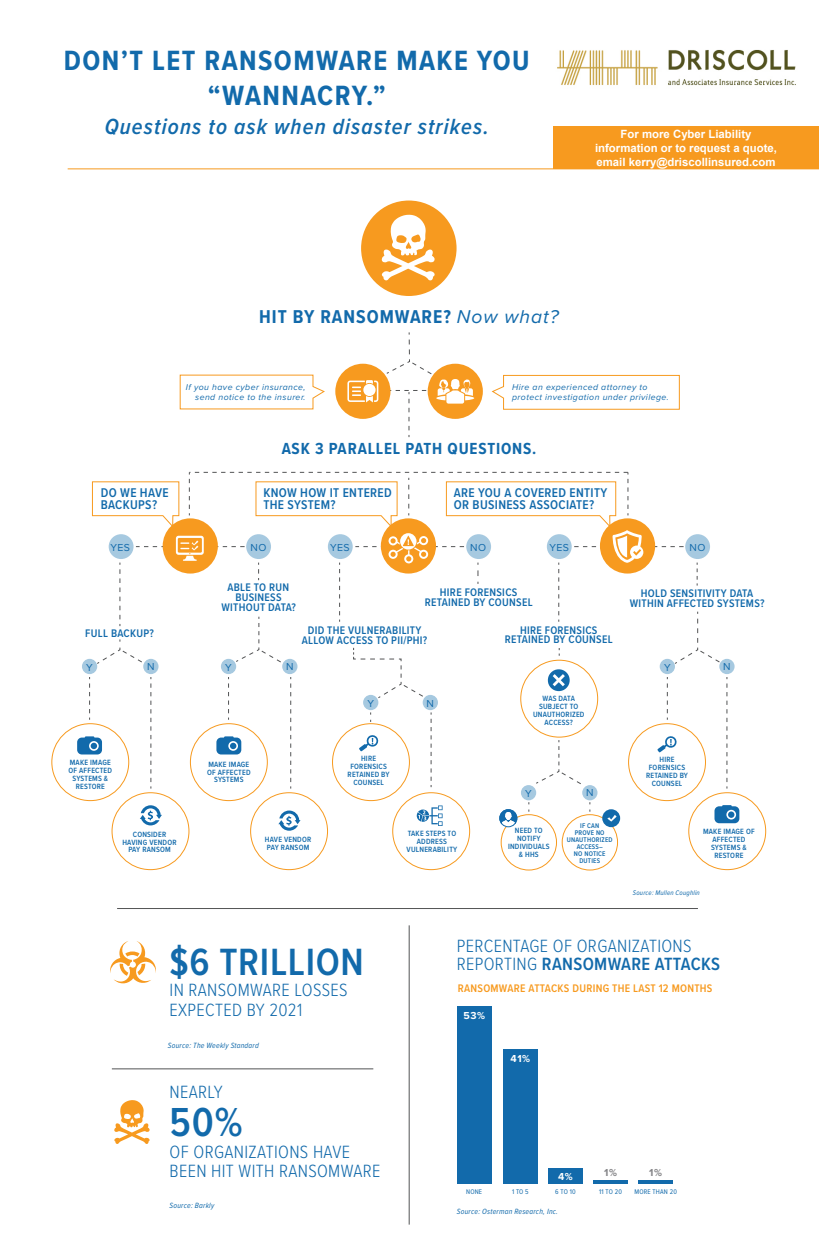
<style>
.page{position:relative;width:819px;height:1260px;background:#fff}
.page>*{position:absolute;margin:0;border:0;box-sizing:border-box;transform-origin:0 0}
.t1{font:600 42px "Proxima Nova Cond";color:#126aab}
.t2{font:600 39.38px "Proxima Nova Cond";letter-spacing:.02em;color:#126aab}
.t3{font:700 28.88px/34.6px "Proxima Nova Cond";letter-spacing:.05em;color:#126aab;text-align:center}
.t4{font:italic 600 22.75px "Proxima Nova Cond";letter-spacing:.05em;color:#126aab}
.t5{font:700 19.25px "Proxima Nova Cond";letter-spacing:.05em;color:#126aab}
.t6{font:300 18.38px/19.2px "Proxima Nova Cond";letter-spacing:.02em;color:#126aab}
.t7{font:700 16.62px "Proxima Nova Cond";letter-spacing:.05em;color:#126aab}
.t8{font:600 13.12px/11.4px "Proxima Nova Cond";letter-spacing:.025em;color:#126aab}
.t9{font:600 11.38px/9.6px "Proxima Nova Cond";letter-spacing:.025em;color:#126aab;text-align:center}
.t10{font:700 11.38px/13.7px "Arial";color:#fff;text-align:center}
.t11{font:600 11.38px "Proxima Nova Cond";letter-spacing:.025em;color:#f79a1f}
.t12{font:10.5px "Proxima Nova";letter-spacing:.05em;color:#126aab}
.t13{font:700 10.5px "Proxima Nova";color:#fff}
.t14{font:700 10.5px "Proxima Nova";color:#848487}
.t15{font:italic 8.75px/10.5px "Proxima Nova";letter-spacing:.05em;color:#126aab;text-align:right}
.t16{font:600 7.88px/7.9px "Proxima Nova Cond";letter-spacing:.025em;color:#126aab;text-align:center}
.t17{font:italic 7.88px "Proxima Nova Cond";letter-spacing:.025em;color:#126aab}
.t18{font:600 7px/7px "Proxima Nova Cond";letter-spacing:.025em;color:#126aab;text-align:center}
.t19{font:7px "Proxima Nova Cond";letter-spacing:.025em;color:#126aab}
.t20{font:italic 7px "Proxima Nova Cond";letter-spacing:.025em;color:#126aab}
.s1{font-family:"Proxima Nova";font-weight:400;font-style:italic}
.s2{color:#1168a9}
.s3{font-weight:600}
</style>
<div class="page">
<div style="left:361px;top:201px;width:96px;height:95px;background:#f79a1f;border-radius:50%"></div>
<svg style="left:382px;top:215px;width:53px;height:65px"></svg>
<hr style="left:117px;top:908px;width:581px;height:1px;background:#535455">
<hr style="left:112px;top:1069px;width:261px;height:1px;background:#535455">
<div style="left:428px;top:364px;width:55px;height:55px;background:#f79a1f;border-radius:50%"></div>
<div style="left:335px;top:364px;width:56px;height:55px;background:#f79a1f;border-radius:50%"></div>
<svg style="left:347px;top:380px;width:31px;height:22px"></svg>
<svg style="left:179px;top:374px;width:146px;height:36px"></svg>
<svg style="left:491px;top:375px;width:189px;height:35px"></svg>
<svg style="left:727px;top:677px;width:1px;height:112px"></svg>
<div style="left:719px;top:659px;width:16px;height:15px;background:#a6c9e0;border-radius:50%"></div>
<div style="left:521px;top:785px;width:15px;height:15px;background:#a6c9e0;border-radius:50%"></div>
<div style="left:582px;top:785px;width:16px;height:15px;background:#a6c9e0;border-radius:50%"></div>
<svg style="left:140px;top:805px;width:22px;height:20px"></svg>
<div style="left:112px;top:792px;width:77px;height:78px;border:1px solid #f79a1f;border-radius:50%"></div>
<svg style="left:278px;top:811px;width:23px;height:20px"></svg>
<div style="left:250px;top:792px;width:78px;height:78px;border:1px solid #f79a1f;border-radius:50%"></div>
<div style="left:688px;top:792px;width:78px;height:78px;border:1px solid #f79a1f;border-radius:50%"></div>
<div style="left:392px;top:792px;width:78px;height:78px;border:1px solid #f79a1f;border-radius:50%"></div>
<svg style="left:386px;top:332px;width:88px;height:105px"></svg>
<div style="left:501px;top:814px;width:56px;height:56px;border:1px solid #f79a1f;border-radius:50%"></div>
<div style="left:562px;top:814px;width:56px;height:56px;border:1px solid #f79a1f;border-radius:50%"></div>
<svg style="left:417px;top:805px;width:26px;height:21px"></svg>
<svg style="left:715px;top:805px;width:24px;height:18px"></svg>
<div style="left:728px;top:811px;width:6px;height:7px;background:#126aab;border-radius:50%"></div>
<svg style="left:77px;top:472px;width:643px;height:317px"></svg>
<svg style="left:602px;top:809px;width:18px;height:18px"></svg>
<svg style="left:499px;top:809px;width:18px;height:18px"></svg>
<div style="left:499px;top:809px;width:18px;height:18px;border:1px solid #126aab;border-radius:50%"></div>
<svg style="left:110px;top:941px;width:46px;height:43px"></svg>
<svg style="left:114px;top:1100px;width:36px;height:44px"></svg>
<hr style="left:409px;top:925px;width:1px;height:300px;background:#535455">
<div style="left:457px;top:1006px;width:34px;height:177px;background:#126aab"></div>
<div style="left:503px;top:1049px;width:35px;height:134px;background:#126aab"></div>
<div style="left:548px;top:1168px;width:35px;height:15px;background:#126aab"></div>
<hr style="left:593px;top:1180px;width:35px;height:3px;background:#126aab">
<hr style="left:638px;top:1180px;width:35px;height:3px;background:#126aab">
<hr style="left:68px;top:168px;width:751px;height:1px;background:#f79a1f">
<div style="left:553px;top:126px;width:266px;height:43px;background:#f79a1f"></div>
<img style="left:557px;top:50px;width:239px;height:36px">
<h3 class="t3" style="left:64px;top:43px;width:468px">DON’T LET RANSOMWARE MAKE YOU “WANNACRY.”</h3>
<h3 class="t4" style="left:105px;top:109px;width:386px">Questions to ask when disaster strikes.</h3>
<h3 class="t10" style="left:595px;top:128px;width:184px">For more Cyber Liability information or to request a quote, email kerry@driscollinsured.com</h3>
<h3 class="t5" style="left:259px;top:302px;width:301px">HIT BY RANSOMWARE? <span class="s1">Now what?</span></h3>
<p class="t15" style="left:186px;top:381px;width:121px">If you have cyber insurance, send notice to the insurer.</p>
<p class="t15" style="left:512px;top:381px;width:158px;text-align:left">Hire an experienced attorney to protect investigation under privilege.</p>
<h3 class="t7" style="left:282px;top:437px;width:256px">ASK 3 PARALLEL PATH QUESTIONS.</h3>
<h3 class="t8" style="left:454px;top:487px;width:155px">ARE YOU A COVERED ENTITY<br>OR BUSINESS ASSOCIATE?</h3>
<h3 class="t8" style="left:101px;top:487px;width:69px">DO WE HAVE<br>BACKUPS?</h3>
<h3 class="t12" style="left:110px;top:539px;width:21px">YES</h3>
<h3 class="t12" style="left:251px;top:539px;width:17px">NO</h3>
<h3 class="t12" style="left:330px;top:539px;width:21px">YES</h3>
<h3 class="t12" style="left:470px;top:539px;width:17px">NO</h3>
<h3 class="t12" style="left:549px;top:539px;width:21px">YES</h3>
<h3 class="t12" style="left:690px;top:539px;width:17px">NO</h3>
<h3 class="t8" style="left:263px;top:487px;width:130px">KNOW HOW IT ENTERED<br>THE SYSTEM?</h3>
<h3 class="t9" style="left:221px;top:583px;width:76px">ABLE TO RUN<br>BUSINESS<br>WITHOUT DATA?</h3>
<h3 class="t9" style="left:630px;top:588px;width:136px">HOLD SENSITIVITY DATA<br>WITHIN AFFECTED SYSTEMS?</h3>
<h3 class="t9" style="left:425px;top:587px;width:109px">HIRE FORENSICS<br>RETAINED BY COUNSEL</h3>
<h3 class="t9" style="left:85px;top:628px;width:70px">FULL BACKUP?</h3>
<h3 class="t9" style="left:302px;top:625px;width:127px">DID THE VULNERABILITY<br>ALLOW ACCESS TO PII/PHI?</h3>
<h3 class="t9" style="left:505px;top:625px;width:109px">HIRE FORENSICS<br>RETAINED BY COUNSEL</h3>
<h3 class="t12" style="left:86px;top:659px;width:8px">Y</h3>
<h3 class="t12" style="left:147px;top:658px;width:9px">N</h3>
<h3 class="t12" style="left:225px;top:659px;width:8px">Y</h3>
<h3 class="t12" style="left:286px;top:658px;width:9px">N</h3>
<h3 class="t12" style="left:664px;top:659px;width:8px">Y</h3>
<h3 class="t12" style="left:723px;top:658px;width:9px">N</h3>
<h3 class="t12" style="left:367px;top:695px;width:8px">Y</h3>
<h3 class="t12" style="left:427px;top:695px;width:9px">N</h3>
<p class="t16" style="left:533px;top:695px;width:53px">WAS DATA<br>SUBJECT TO<br>UNAUTHORIZED<br>ACCESS?</p>
<p class="t16" style="left:68px;top:758px;width:45px">MAKE IMAGE<br>OF AFFECTED<br>SYSTEMS &amp;<br>RESTORE</p>
<p class="t16" style="left:207px;top:760px;width:45px">MAKE IMAGE<br>OF AFFECTED<br>SYSTEMS</p>
<p class="t16" style="left:348px;top:754px;width:44px">HIRE<br>FORENSICS<br>RETAINED BY<br>COUNSEL</p>
<h3 class="t12" style="left:525px;top:785px;width:8px">Y</h3>
<h3 class="t12" style="left:586px;top:785px;width:9px">N</h3>
<p class="t16" style="left:646px;top:755px;width:44px">HIRE<br>FORENSICS<br>RETAINED BY<br>COUNSEL</p>
<p class="t16" style="left:122px;top:830px;width:56px">CONSIDER<br>HAVING VENDOR<br>PAY RANSOM</p>
<p class="t16" style="left:265px;top:835px;width:48px;text-align:left">HAVE VENDOR<br>PAY RANSOM</p>
<p class="t16" style="left:407px;top:830px;width:52px">TAKE STEPS TO<br>ADDRESS<br>VULNERABILITY</p>
<p class="t16" style="left:508px;top:827px;width:43px">NEED TO<br>NOTIFY<br>INDIVIDUALS &amp; HHS</p>
<p class="t18" style="left:567px;top:822px;width:47px">IF CAN<br>PROVE NO<br>UNAUTHORIZED<br>ACCESS<span class="s2">–<br></span>NO NOTICE<br>DUTIES</p>
<p class="t16" style="left:703px;top:827px;width:53px">MAKE IMAGE OF<br>AFFECTED<br>SYSTEMS &amp;<br>RESTORE</p>
<p class="t20" style="left:633px;top:887px;width:68px">Source: Mullen Coughlin</p>
<h2 class="t2" style="left:170px;top:932px;width:196px">$6 TRILLION</h2>
<h3 class="t6" style="left:170px;top:980px;width:180px">IN RANSOMWARE LOSSES<br>EXPECTED BY 2021</h3>
<p class="t17" style="left:168px;top:1040px;width:92px">Source: The Weekly Standard</p>
<h3 class="t6" style="left:170px;top:1082px;width:54px">NEARLY</h3>
<h1 class="t1" style="left:170px;top:1091px;width:74px">50%</h1>
<h3 class="t6" style="left:170px;top:1141px;width:212px">OF ORGANIZATIONS HAVE<br>BEEN HIT WITH RANSOMWARE</h3>
<p class="t17" style="left:170px;top:1199px;width:46px">Source: Barkly</p>
<h3 class="t6" style="left:457px;top:936px;width:265px;line-height:17.5px">PERCENTAGE OF ORGANIZATIONS<br>REPORTING <span class="s3">RANSOMWARE ATTACKS</span></h3>
<h3 class="t11" style="left:458px;top:979px;width:256px">RANSOMWARE ATTACKS DURING THE LAST 12 MONTHS</h3>
<h3 class="t13" style="left:463px;top:1008px;width:23px">53%</h3>
<h3 class="t13" style="left:511px;top:1050px;width:21px">41%</h3>
<h3 class="t13" style="left:558px;top:1169px;width:16px">4%</h3>
<h3 class="t14" style="left:604px;top:1165px;width:14px">1%</h3>
<h3 class="t14" style="left:649px;top:1165px;width:14px">1%</h3>
<p class="t19" style="left:466px;top:1186px;width:17px">NONE</p>
<p class="t19" style="left:512px;top:1186px;width:18px">1 TO 5</p>
<p class="t19" style="left:555px;top:1186px;width:22px">6 TO 10</p>
<p class="t19" style="left:599px;top:1186px;width:24px">11 TO 20</p>
<p class="t19" style="left:634px;top:1187px;width:44px">MORE THAN 20</p>
<p class="t17" style="left:457px;top:1206px;width:103px">Source: Osterman Research, Inc.</p>
</div>
